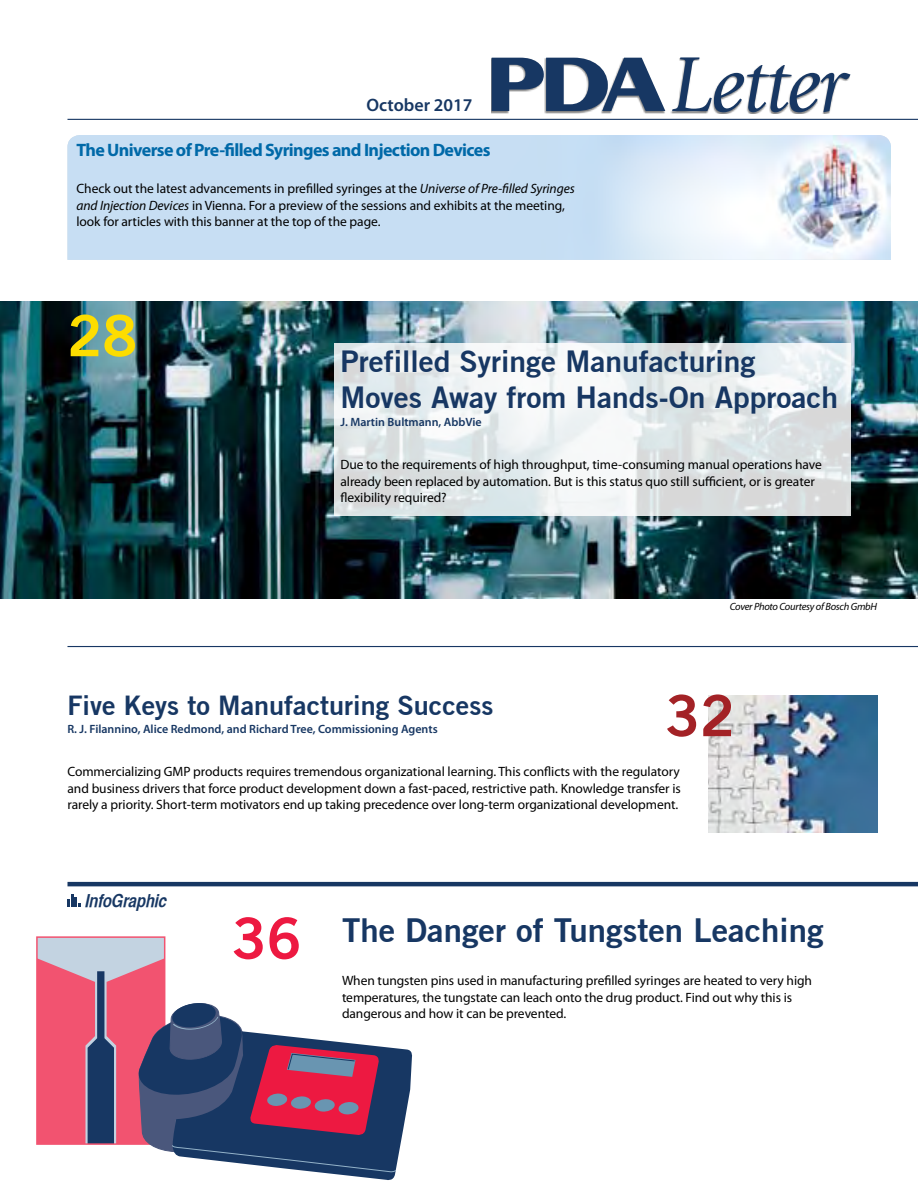
<style>
.page{position:relative;width:918px;height:1188px;background:#fff}
.page>*{position:absolute;margin:0;border:0;box-sizing:border-box;transform-origin:0 0}
.t1{font:700 57px "Trade Gothic No.2";color:#fddd00}
.t2{font:700 57px "Trade Gothic No.2";color:#ed1941}
.t3{font:700 57px "Trade Gothic No.2";color:#a32226}
.t4{font:700 33px "Trade Gothic No.2";color:#173763}
.t5{font:700 30px/36px "Trade Gothic No.2";color:#173763}
.t6{font:700 27px "Trade Gothic No.2";color:#173763}
.t7{font:700 18px "Myriad Pro";letter-spacing:-.035em;color:#0069a8}
.t8{font:600 18px "Myriad Pro";color:#173763}
.t9{font:italic 18px "Helvetica CY Bold";letter-spacing:-.005em;color:#173763}
.t10{font:13.5px/16.5px "Myriad Pro";letter-spacing:-.005em;color:#000}
.t11{font:600 12px "Myriad Pro";color:#173763}
.t12{font:italic 10.5px "Myriad Pro";letter-spacing:-.025em;color:#000}
.s1{font-style:italic}
</style>
<div class="page">
<div style="left:491px;top:58px;width:359px;height:55px;background:#000;opacity:.5"></div>
<svg style="left:492px;top:58px;width:173px;height:53px"></svg>
<svg style="left:672px;top:57px;width:178px;height:55px"></svg>
<hr style="left:68px;top:119px;width:850px;height:1px;background:#173763">
<img style="left:0;top:301px;width:918px;height:297px">
<svg style="left:334px;top:343px;width:516px;height:172px"></svg>
<hr style="left:68px;top:882px;width:850px;height:4px;background:#173763">
<svg style="left:68px;top:894px;width:12px;height:13px"></svg>
<hr style="left:68px;top:646px;width:850px;height:1px;background:#173763">
<img style="left:708px;top:695px;width:169px;height:138px">
<img style="left:68px;top:135px;width:823px;height:125px">
<svg style="left:37px;top:937px;width:375px;height:243px"></svg>
<h3 class="t8" style="left:367px;top:93px;width:107px">October 2017</h3>
<h3 class="t7" style="left:76px;top:138px;width:416px">The Universe of Pre-filled Syringes and Injection Devices</h3>
<p class="t10" style="left:76px;top:180px;width:500px">Check out the latest advancements in prefilled syringes at the <span class="s1">Universe of Pre-filled Syringes and Injection Devices</span> in Vienna. For a preview of the sessions and exhibits at the meeting, look for articles with this banner at the top of the page.</p>
<h1 class="t1" style="left:68px;top:301px;width:71px">28</h1>
<h3 class="t5" style="left:340px;top:342px;width:499px">Prefilled Syringe Manufacturing<br>Moves Away from Hands-On Approach</h3>
<p class="t11" style="left:340px;top:414px;width:143px">J. Martin Bultmann, AbbVie</p>
<p class="t10" style="left:340px;top:456px;width:483px">Due to the requirements of high throughput, time-consuming manual operations have already been replaced by automation. But is this status quo still sufficient, or is greater flexibility required?</p>
<p class="t12" style="left:730px;top:600px;width:149px">Cover Photo Courtesy of Bosch GmbH</p>
<h1 class="t3" style="left:665px;top:680px;width:71px">32</h1>
<h3 class="t6" style="left:68px;top:688px;width:427px">Five Keys to Manufacturing Success</h3>
<p class="t11" style="left:68px;top:721px;width:372px">R. J. Filannino, Alice Redmond, and Richard Tree, Commissioning Agents</p>
<p class="t10" style="left:68px;top:763px;width:615px;text-align:justify">Commercializing GMP products requires tremendous organizational learning. This conflicts with the regulatory and business drivers that force product development down a fast-paced, restrictive path. Knowledge transfer is rarely a priority. Short-term motivators end up taking precedence over long-term organizational development.</p>
<h3 class="t9" style="left:86px;top:889px;width:83px">InfoGraphic</h3>
<h1 class="t2" style="left:232px;top:903px;width:71px">36</h1>
<h2 class="t4" style="left:342px;top:909px;width:483px">The Danger of Tungsten Leaching</h2>
<p class="t10" style="left:342px;top:972px;width:472px">When tungsten pins used in manufacturing prefilled syringes are heated to very high temperatures, the tungstate can leach onto the drug product. Find out why this is dangerous and how it can be prevented.</p>
</div>
